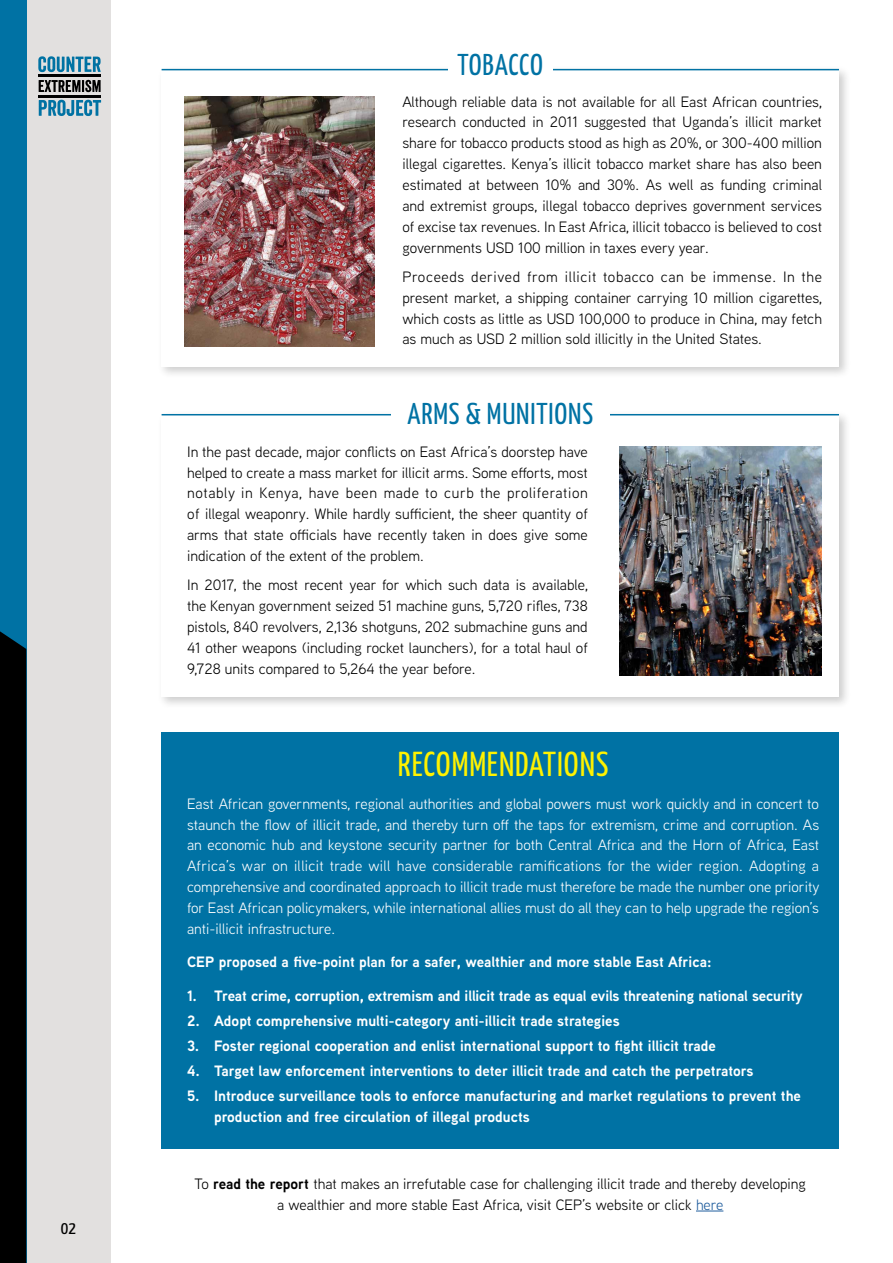
<style>
.page{position:relative;width:893px;height:1263px;background:#fff}
.page>*{position:absolute;margin:0;border:0;box-sizing:border-box;transform-origin:0 0}
.t1{font:34.5px "Yanone Kaffeesatz";letter-spacing:.025em;color:#fff200}
.t2{font:30px "Yanone Kaffeesatz";letter-spacing:.03em;color:#0072a4}
.t3{font:18px "Yanone Kaffeesatz";color:#000}
.t4{font:15px/20.9px "Aaux Next";color:#000;text-align:justify}
.t5{font:15px/20.9px "Aaux Next";color:#fff;text-align:justify}
.t6{font:700 15px/20.9px "Aaux Next";color:#fff}
.s1{font-weight:700}
.s2{color:#215e9e}
</style>
<div class="page">
<div style="left:0;top:0;width:111px;height:1263px;background:#e2e0df"></div>
<div style="left:0;top:0;width:26px;height:1263px;background:#0072a4"></div>
<div style="left:0;top:631px;width:26px;height:632px;background:#000"></div>
<hr style="left:38px;top:75px;width:63px;height:2px;background:#000">
<hr style="left:38px;top:95px;width:63px;height:2px;background:#000">
<svg style="left:39px;top:100px;width:62px;height:16px"></svg>
<svg style="left:39px;top:80px;width:62px;height:12px"></svg>
<svg style="left:38px;top:56px;width:63px;height:16px"></svg>
<div style="left:162px;top:732px;width:677px;height:416px;background:#0072a4"></div>
<svg style="left:696px;top:1210px;width:27px;height:1px"></svg>
<div style="left:157px;top:65px;width:694px;height:314px;background:#000;opacity:.2"></div>
<div style="left:162px;top:69px;width:677px;height:298px;background:#fff"></div>
<div style="left:157px;top:410px;width:694px;height:299px;background:#000;opacity:.2"></div>
<div style="left:162px;top:414px;width:677px;height:283px;background:#fff"></div>
<hr style="left:162px;top:69px;width:677px;height:1px;background:#0072a4">
<hr style="left:162px;top:414px;width:677px;height:1px;background:#0072a4">
<div style="left:448px;top:53px;width:105px;height:33px;background:#fff"></div>
<div style="left:391px;top:401px;width:219px;height:33px;background:#fff"></div>
<img style="left:184px;top:96px;width:190px;height:251px">
<img style="left:619px;top:446px;width:203px;height:230px">
<p class="t3" style="left:61px;top:1215px;width:17px">02</p>
<h2 class="t2" style="left:458px;top:44px;width:87px">TOBACCO</h2>
<p class="t4" style="left:402px;top:90px;width:421px">Although reliable data is not available for all East African countries, research conducted in 2011 suggested that Uganda’s illicit market share for tobacco products stood as high as 20%, or 300-400 million illegal cigarettes. Kenya’s illicit tobacco market share has also been estimated at between 10% and 30%. As well as funding criminal and extremist groups, illegal tobacco deprives government services of excise tax revenues. In East Africa, illicit tobacco is believed to cost governments USD 100 million in taxes every year.</p>
<p class="t4" style="left:402px;top:266px;width:421px">Proceeds derived from illicit tobacco can be immense. In the present market, a shipping container carrying 10 million cigarettes, which costs as little as USD 100,000 to produce in China, may fetch as much as USD 2 million sold illicitly in the United States.</p>
<h2 class="t2" style="left:407px;top:392px;width:187px">ARMS &amp; MUNITIONS</h2>
<p class="t4" style="left:187px;top:441px;width:402px">In the past decade, major conflicts on East Africa’s doorstep have helped to create a mass market for illicit arms. Some efforts, most notably in Kenya, have been made to curb the proliferation of illegal weaponry. While hardly sufficient, the sheer quantity of arms that state officials have recently taken in does give some indication of the extent of the problem.</p>
<p class="t4" style="left:187px;top:574px;width:402px">In 2017, the most recent year for which such data is available, the Kenyan government seized 51 machine guns, 5,720 rifles, 738 pistols, 840 revolvers, 2,136 shotguns, 202 submachine guns and 41 other weapons (including rocket launchers), for a total haul of 9,728 units compared to 5,264 the year before.</p>
<h1 class="t1" style="left:398px;top:739px;width:212px">RECOMMENDATIONS</h1>
<p class="t5" style="left:187px;top:792px;width:634px">East African governments, regional authorities and global powers must work quickly and in concert to staunch the flow of illicit trade, and thereby turn off the taps for extremism, crime and corruption. As an economic hub and keystone security partner for both Central Africa and the Horn of Africa, East Africa’s war on illicit trade will have considerable ramifications for the wider region. Adopting a comprehensive and coordinated approach to illicit trade must therefore be made the number one priority for East African policymakers, while international allies must do all they can to help upgrade the region’s anti-illicit infrastructure.</p>
<p class="t6" style="left:187px;top:951px;width:526px">CEP proposed a five-point plan for a safer, wealthier and more stable East Africa:</p>
<p class="t6" style="left:187px;top:985px;width:617px">1. Treat crime, corruption, extremism and illicit trade as equal evils threatening national security</p>
<p class="t6" style="left:187px;top:1010px;width:434px">2. Adopt comprehensive multi-category anti-illicit trade strategies</p>
<p class="t6" style="left:187px;top:1035px;width:530px">3. Foster regional cooperation and enlist international support to fight illicit trade</p>
<p class="t6" style="left:187px;top:1060px;width:568px">4. Target law enforcement interventions to deter illicit trade and catch the perpetrators</p>
<p class="t6" style="left:214px;top:1085px;width:588px;text-indent:-27px">5. Introduce surveillance tools to enforce manufacturing and market regulations to prevent the production and free circulation of illegal products</p>
<p class="t4" style="left:195px;top:1172px;width:613px;text-align:center">To <span class="s1">read the report</span> that makes an irrefutable case for challenging illicit trade and thereby developing a wealthier and more stable East Africa, visit CEP’s website or click <span class="s2">here</span></p>
</div>
